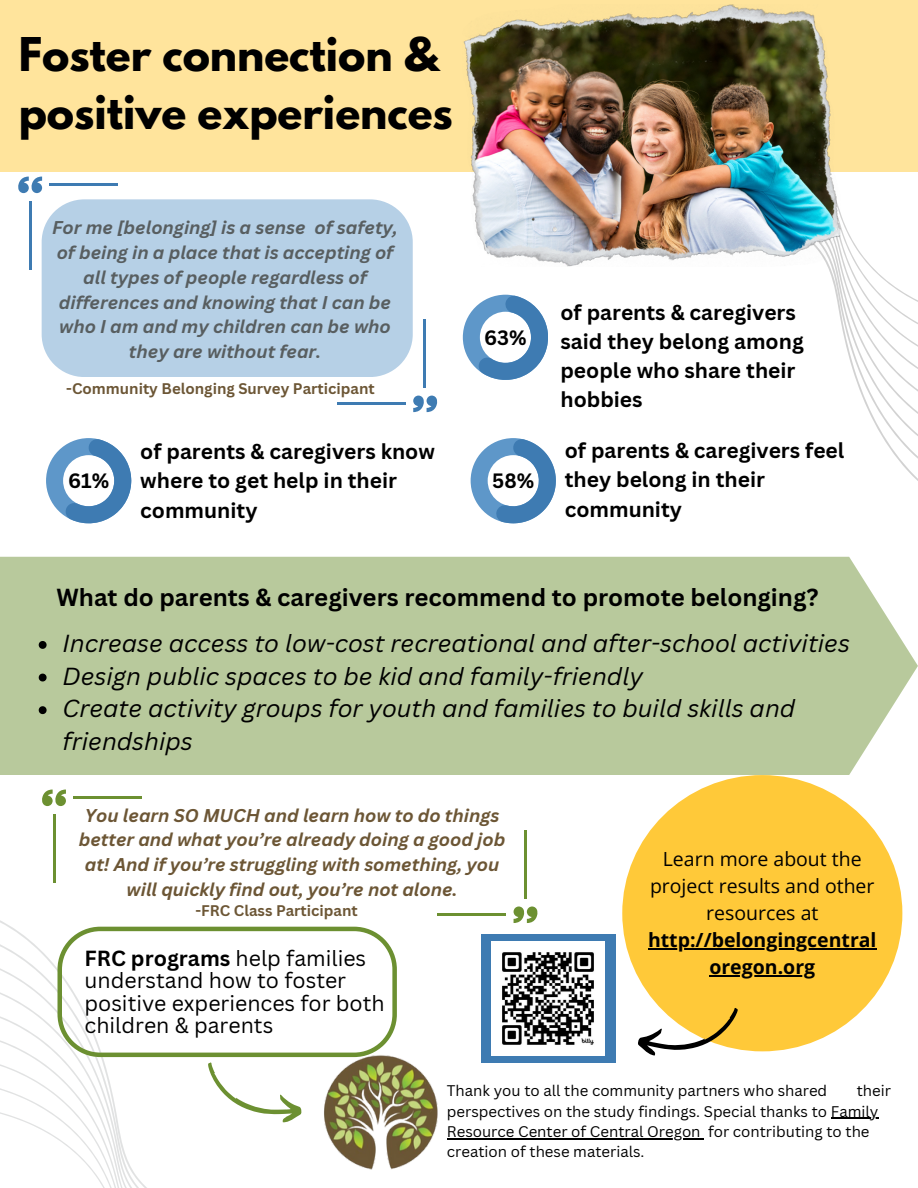
<style>
.page{position:relative;width:918px;height:1188px;background:#fff}
.page>*{position:absolute;margin:0;border:0;box-sizing:border-box;transform-origin:0 0}
.t1{font:700 41.25px/57.3px "League Spartan";color:#000}
.t2{font:italic 24px/32.7px "Canva Sans";color:#000}
.t3{font:700 24px "Canva Sans";color:#000}
.t4{font:21.3px/22.5px "Canva Sans";color:#000}
.t5{font:700 21px/29.2px "Canva Sans";color:#000}
.t6{font:700 20.25px "Canva Sans";color:#000}
.t7{font:19.5px/27px "Open Sans";color:#000;text-align:center}
.t8{font:700 19.5px "Open Sans";color:#000}
.t9{font:italic 700 18px/24.8px "Canva Sans";color:#585e60;text-align:center}
.t10{font:italic 700 18px/24.8px "Canva Sans";color:#6c5635;text-align:center}
.t11{font:15px/20.2px "Canva Sans";color:#000}
.t12{font:700 15px "Canva Sans";color:#6c5635}
.s1{font-weight:700}
</style>
<div class="page">
<div style="left:0;top:0;width:918px;height:172px;background:#ffe49c"></div>
<svg style="left:864px;top:400px;width:54px;height:25px"></svg>
<svg style="left:828px;top:212px;width:90px;height:188px"></svg>
<div style="left:42px;top:199px;width:371px;height:178px;background:#b6d0e6"></div>
<hr style="left:423px;top:319px;width:3px;height:69px;background:#3e7bb2">
<hr style="left:337px;top:402px;width:69px;height:3px;background:#3e7bb2">
<svg style="left:413px;top:396px;width:24px;height:16px"></svg>
<hr style="left:29px;top:201px;width:3px;height:68px;background:#3e7bb2">
<hr style="left:50px;top:183px;width:68px;height:3px;background:#3e7bb2">
<svg style="left:18px;top:177px;width:24px;height:16px"></svg>
<div style="left:0;top:557px;width:918px;height:218px;background:#b8c99c"></div>
<img style="left:463px;top:5px;width:377px;height:262px">
<svg style="left:0;top:1003px;width:306px;height:185px"></svg>
<img style="left:318px;top:1057px;width:120px;height:113px">
<hr style="left:53px;top:814px;width:3px;height:68px;background:#6c9031">
<hr style="left:73px;top:796px;width:69px;height:3px;background:#6c9031">
<svg style="left:42px;top:790px;width:24px;height:16px"></svg>
<hr style="left:524px;top:830px;width:3px;height:69px;background:#6c9031">
<hr style="left:438px;top:913px;width:68px;height:3px;background:#6c9031">
<svg style="left:514px;top:907px;width:24px;height:16px"></svg>
<svg style="left:58px;top:927px;width:339px;height:130px"></svg>
<svg style="left:46px;top:438px;width:85px;height:85px"></svg>
<svg style="left:471px;top:438px;width:85px;height:85px"></svg>
<div style="left:622px;top:775px;width:280px;height:276px;background:#ffc939;border-radius:50%"></div>
<svg style="left:463px;top:295px;width:85px;height:85px"></svg>
<div style="left:481px;top:934px;width:134px;height:128px;background:#3e7bb2"></div>
<svg style="left:638px;top:1007px;width:107px;height:49px"></svg>
<img style="left:491px;top:942px;width:114px;height:113px">
<svg style="left:39px;top:641px;width:8px;height:8px"></svg>
<svg style="left:39px;top:674px;width:8px;height:7px"></svg>
<svg style="left:39px;top:706px;width:8px;height:8px"></svg>
<hr style="left:831px;top:1118px;width:47px;height:1px;background:#000">
<hr style="left:447px;top:1138px;width:254px;height:1px;background:#000">
<hr style="left:648px;top:948px;width:229px;height:1px;background:#000">
<hr style="left:709px;top:975px;width:106px;height:1px;background:#000">
<p class="t1" style="left:19px;top:31px;width:436px">Foster connection &amp; positive experiences</p>
<h1 class="t9" style="left:52px;top:215px;width:347px">For me [belonging] is a sense of safety, of being in a place that is accepting of all types of people regardless of differences and knowing that I can be who I am and my children can be who they are without fear.</h1>
<p class="t12" style="left:66px;top:378px;width:310px">-Community Belonging Survey Participant</p>
<h3 class="t6" style="left:484px;top:323px;width:44px">63%</h3>
<p class="t5" style="left:560px;top:297px;width:245px">of parents &amp; caregivers said they belong among people who share their hobbies</p>
<p class="t5" style="left:140px;top:436px;width:296px">of parents &amp; caregivers know where to get help in their community</p>
<p class="t5" style="left:565px;top:435px;width:281px">of parents &amp; caregivers feel they belong in their community</p>
<h3 class="t6" style="left:68px;top:467px;width:43px">61%</h3>
<h3 class="t6" style="left:492px;top:467px;width:44px">58%</h3>
<h4 class="t3" style="left:56px;top:580px;width:764px">What do parents &amp; caregivers recommend to promote belonging?</h4>
<h6 class="t2" style="left:63px;top:627px;width:789px">Increase access to low-cost recreational and after-school activities</h6>
<h4 class="t2" style="left:63px;top:659px;width:582px">Design public spaces to be kid and family-friendly</h4>
<p class="t2" style="left:63px;top:692px;width:734px">Create activity groups for youth and families to build skills and friendships</p>
<p class="t10" style="left:79px;top:802px;width:428px">You learn SO MUCH and learn how to do things better and what you’re already doing a good job at! And if you’re struggling with something, you will quickly find out, you’re not alone.</p>
<h2 class="t12" style="left:195px;top:900px;width:164px">-FRC Class Participant</h2>
<h4 class="t4" style="left:85px;top:946px;width:302px"><span class="s1">FRC programs</span> help families understand how to foster positive experiences for both children &amp; parents</h4>
<p class="t7" style="left:650px;top:845px;width:226px">Learn more about the project results and other resources at</p>
<p class="t8" style="left:648px;top:926px;width:230px">http://belongingcentral</p>
<p class="t8" style="left:709px;top:953px;width:107px">oregon.org</p>
<h5 class="t11" style="left:447px;top:1080px;width:382px">Thank you to all the community partners who shared</h5>
<h5 class="t11" style="left:447px;top:1080px;width:446px;text-indent:410px">their perspectives on the study findings. Special thanks to Family</h5>
<h6 class="t11" style="left:447px;top:1121px;width:424px">Resource Center of Central Oregon for contributing to the creation of these materials.</h6>
</div>
